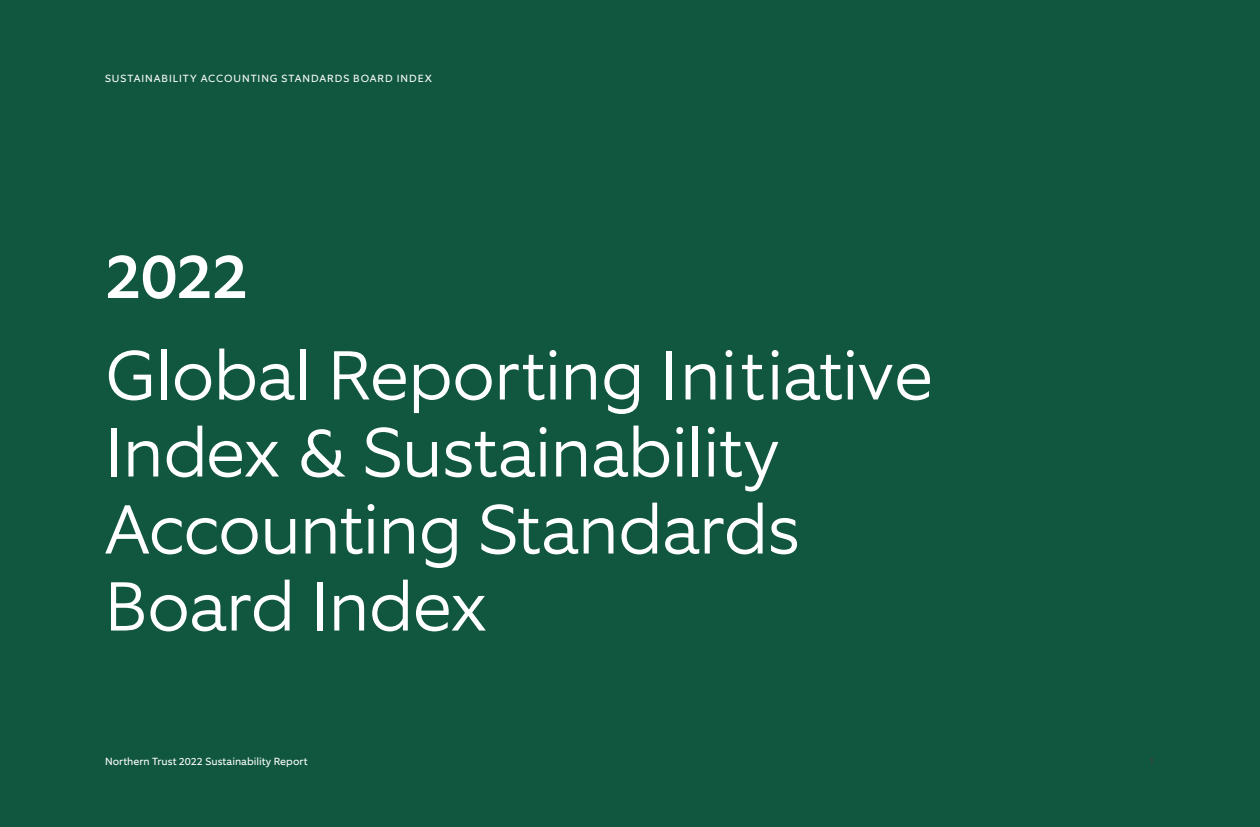
<style>
.page{position:relative;width:1260px;height:827px;background:#115740}
.page>*{position:absolute;margin:0;border:0;box-sizing:border-box;transform-origin:0 0}
.t1{font:300 70px/77px "Equip";letter-spacing:-.015em;color:#fff}
.EEO_header{font:500 63px "Equip";color:#fff}
.t2{font:10.5px "Equip";letter-spacing:.09em;color:#fff}
.t3{font:10.5px "Equip";letter-spacing:.005em;color:#fff}
.t4{font:10.5px "Equip";color:#3d4042}
</style>
<div class="page">
<p class="t2" style="left:105px;top:72px;width:329px">SUSTAINABILITY ACCOUNTING STANDARDS BOARD INDEX</p>
<p class="EEO_header" style="left:105px;top:236px;width:145px">2022</p>
<p class="t1" style="left:105px;top:337px;width:829px">Global Reporting Initiative<br>Index &amp; Sustainability<br>Accounting Standards<br>Board Index</p>
<p class="t3" style="left:105px;top:754px;width:204px">Northern Trust 2022 Sustainability Report</p>
<p class="t4" style="left:1149px;top:754px;width:8px">1</p>
</div>
